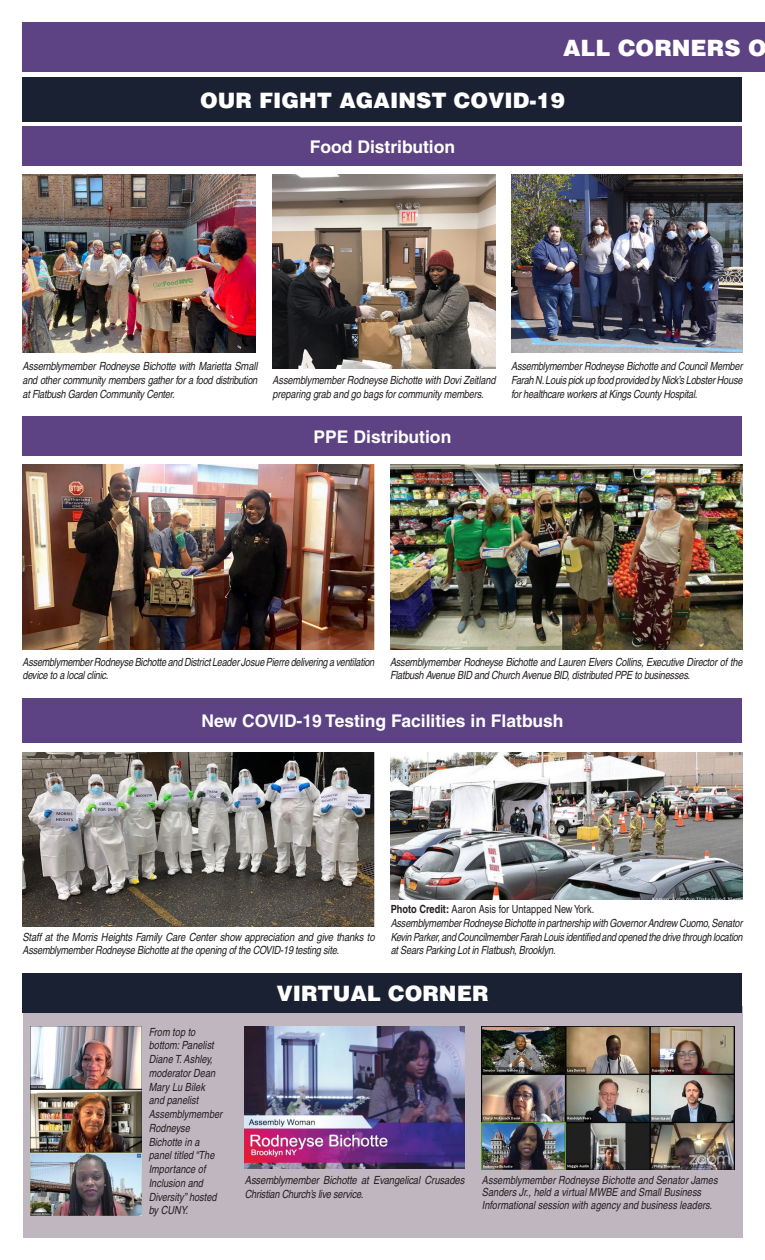
<style>
.page{position:relative;width:765px;height:1260px;background:#fff}
.page>*{position:absolute;margin:0;border:0;box-sizing:border-box;transform-origin:0 0}
.Headline{font:900 22.5px "Helvetica";color:#fff}
.Body_text{font:900 21.25px "Helvetica";color:#fff}
.Body_text-2{font:700 17.5px "Helvetica";color:#fff}
.B_Caption{font:italic condensed 11.25px/13.8px "Helvetica";letter-spacing:-.02em;color:#231f20}
.B_Caption-2{font:italic condensed 11.25px/13.8px "Helvetica";color:#231f20}
.B_Caption-3{font:condensed 11.25px "Helvetica";color:#231f20}
.s1{font-weight:700}
</style>
<div class="page">
<div style="left:23px;top:1006px;width:719px;height:232px;background:#c0b6c0"></div>
<div style="left:22px;top:77px;width:720px;height:44px;background:#1a2132"></div>
<div style="left:22px;top:698px;width:720px;height:45px;background:#5e4384"></div>
<div style="left:22px;top:416px;width:720px;height:40px;background:#5e4384"></div>
<div style="left:22px;top:126px;width:720px;height:40px;background:#5e4384"></div>
<img style="left:22px;top:174px;width:234px;height:178px">
<img style="left:511px;top:174px;width:231px;height:179px">
<img style="left:22px;top:753px;width:353px;height:173px">
<img style="left:22px;top:465px;width:353px;height:185px">
<img style="left:272px;top:174px;width:224px;height:195px">
<img style="left:390px;top:753px;width:352px;height:146px">
<img style="left:390px;top:465px;width:352px;height:185px">
<div style="left:22px;top:973px;width:720px;height:39px;background:#1a2132"></div>
<img style="left:31px;top:1027px;width:111px;height:188px">
<img style="left:245px;top:1026px;width:220px;height:143px">
<div style="left:22px;top:22px;width:743px;height:50px;background:#5e4384"></div>
<img style="left:481px;top:1026px;width:253px;height:143px">
<p class="Headline" style="left:563px;top:33px;width:205px">ALL CORNERS O</p>
<p class="Body_text" style="left:200px;top:86px;width:366px">OUR FIGHT AGAINST COVID-19</p>
<p class="Body_text-2" style="left:310px;top:136px;width:147px">Food Distribution</p>
<p class="B_Caption" style="left:22px;top:359px;width:236px;text-align:justify">Assemblymember Rodneyse Bichotte with Marietta Small and other community members gather for a food distribution at Flatbush Garden Community Center.</p>
<p class="B_Caption" style="left:272px;top:373px;width:225px">Assemblymember Rodneyse Bichotte with Dovi Zeitland preparing grab and go bags for community members.</p>
<p class="Body_text-2" style="left:314px;top:426px;width:139px">PPE Distribution</p>
<p class="B_Caption" style="left:511px;top:359px;width:233px;text-align:justify">Assemblymember Rodneyse Bichotte and Council Member Farah N. Louis pick up food provided by Nick’s Lobster House for healthcare workers at Kings County Hospital.</p>
<p class="B_Caption" style="left:22px;top:655px;width:353px">Assemblymember Rodneyse Bichotte and District Leader Josue Pierre delivering a ventilation device to a local clinic.</p>
<p class="B_Caption" style="left:390px;top:655px;width:354px">Assemblymember Rodneyse Bichotte and Lauren Elvers Collins, Executive Director of the<br>Flatbush Avenue BID and Church Avenue BID, distributed PPE to businesses.</p>
<p class="Body_text-2" style="left:202px;top:710px;width:363px">New COVID-19 Testing Facilities in Flatbush</p>
<p class="B_Caption" style="left:22px;top:930px;width:354px">Staff at the Morris Heights Family Care Center show appreciation and give thanks to<br>Assemblymember Rodneyse Bichotte at the opening of the COVID-19 testing site.</p>
<p class="B_Caption-3" style="left:391px;top:903px;width:205px"><span class="s1">Photo Credit:</span> Aaron Asis for Untapped New York.</p>
<p class="B_Caption" style="left:391px;top:916px;width:354px;text-align:justify">Assemblymember Rodneyse Bichotte in partnership with Governor Andrew Cuomo, Senator Kevin Parker, and Councilmember Farah Louis identified and opened the drive through location at Sears Parking Lot in Flatbush, Brooklyn.</p>
<p class="B_Caption-2" style="left:149px;top:1025px;width:75px">From top to bottom: Panelist<br>Diane T. Ashley, moderator Dean<br>Mary Lu Bilek and panelist<br>Assemblymember<br>Rodneyse<br>Bichotte in a panel titled “The<br>Importance of<br>Inclusion and<br>Diversity” hosted by CUNY.</p>
<p class="Body_text" style="left:276px;top:980px;width:214px">VIRTUAL CORNER</p>
<p class="B_Caption" style="left:245px;top:1173px;width:221px">Assemblymember Bichotte at Evangelical Crusades<br>Christian Church’s live service.</p>
<p class="B_Caption-2" style="left:482px;top:1174px;width:237px;line-height:12.5px">Assemblymember Rodneyse Bichotte and Senator James<br>Sanders Jr., held a virtual MWBE and Small Business<br>Informational session with agency and business leaders.</p>
</div>
